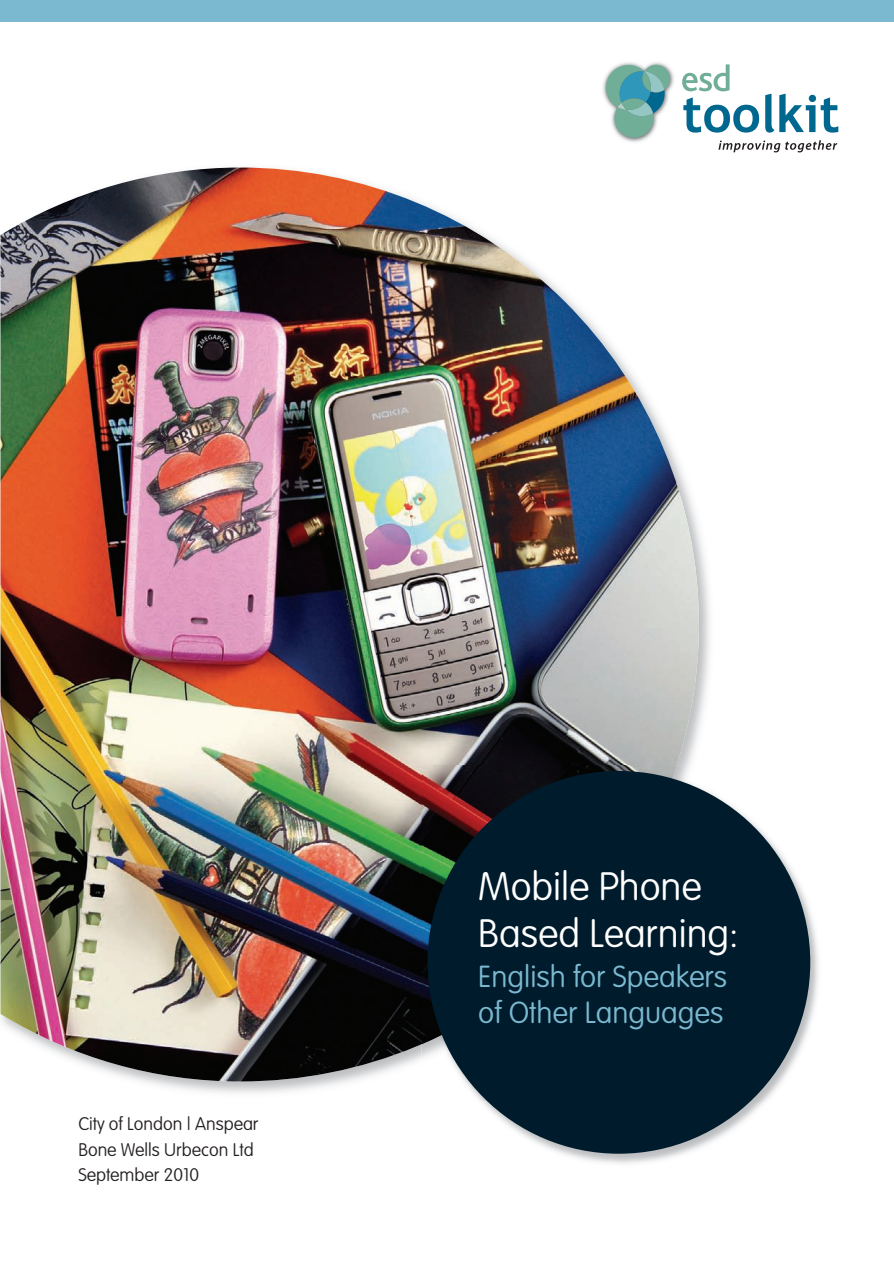
<style>
.page{position:relative;width:894px;height:1264px;background:#fff}
.page>*{position:absolute;margin:0;border:0;box-sizing:border-box;transform-origin:0 0}
.t1{font:100 39px/46.8px "VAG Rounded";color:#fff}
.t2{font:100 30px/36px "VAG Rounded";color:#7bb9d1}
.t3{font:100 18px/25.8px "VAG Rounded";color:#231f20}
</style>
<div class="page">
<img style="left:0;top:168px;width:699px;height:913px">
<img style="left:422px;top:765px;width:396px;height:399px">
<img style="left:422px;top:765px;width:255px;height:279px">
<div style="left:427px;top:771px;width:383px;height:383px;background:#001c2c;border-radius:50%"></div>
<svg style="left:718px;top:140px;width:119px;height:12px"></svg>
<svg style="left:682px;top:64px;width:48px;height:27px"></svg>
<img style="left:603px;top:62px;width:71px;height:80px">
<svg style="left:606px;top:65px;width:64px;height:73px"></svg>
<svg style="left:683px;top:97px;width:76px;height:36px"></svg>
<svg style="left:765px;top:94px;width:73px;height:39px"></svg>
<div style="left:0;top:0;width:894px;height:22px;background:#7bb9d1"></div>
<p class="t3" style="left:78px;top:1112px;width:182px">City of London | Anspear<br>Bone Wells Urbecon Ltd<br>September 2010</p>
<h1 class="t1" style="left:478px;top:866px;width:262px">Mobile Phone<br>Based Learning:</h1>
<h2 class="t2" style="left:478px;top:960px;width:250px">English for Speakers of Other Languages</h2>
</div>
